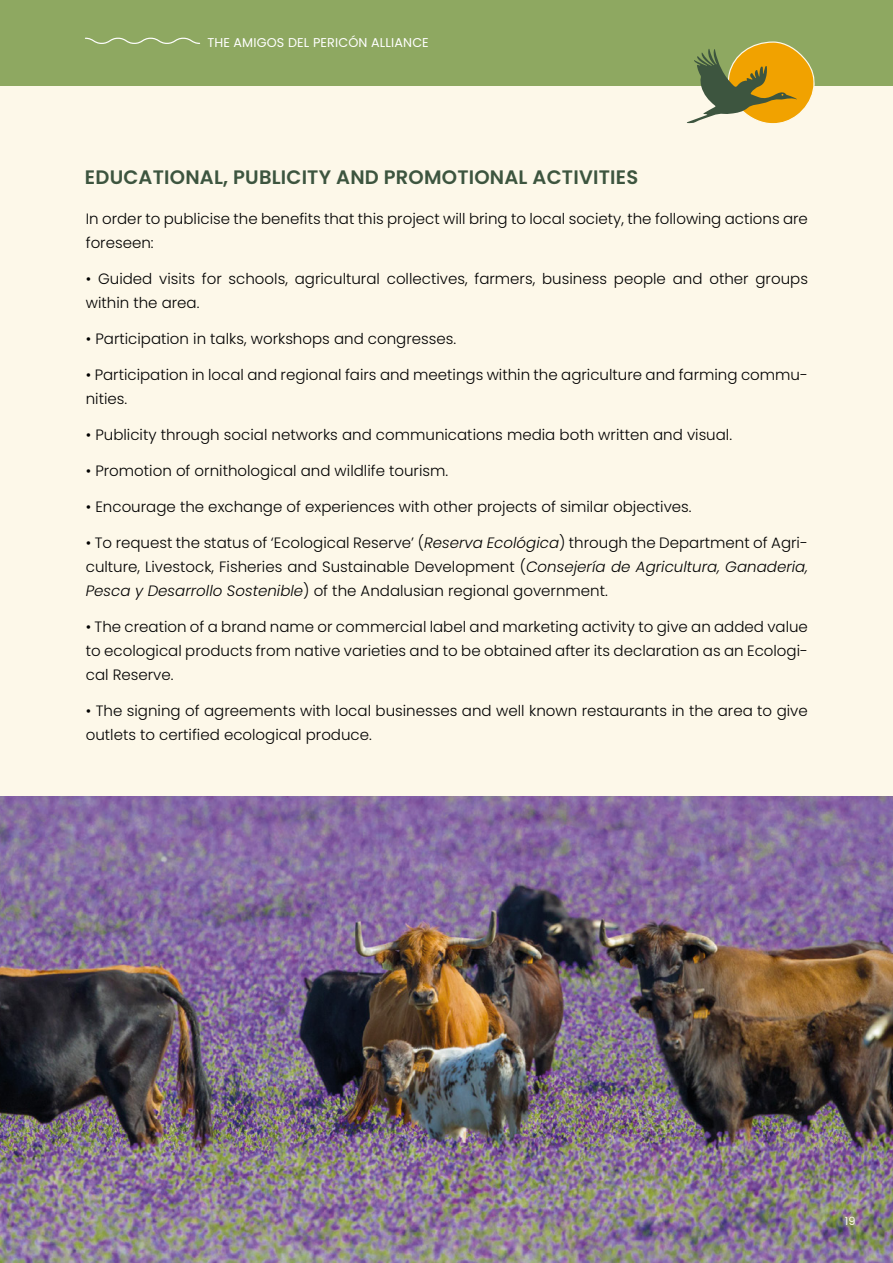
<style>
.page{position:relative;width:893px;height:1263px;background:#fdf8e9}
.page>*{position:absolute;margin:0;border:0;box-sizing:border-box;transform-origin:0 0}
.t1{font:600 19.5px "Poppins";letter-spacing:.01em;color:#3d553f}
.t2{font:300 15px/24px "Poppins";color:#010101}
.t3{font:12.75px "Poppins";letter-spacing:.01em;color:#fff}
.t4{font:11.25px "Poppins";color:#fdf8e9}
.s1{font-style:italic}
</style>
<div class="page">
<img style="left:0;top:796px;width:893px;height:467px">
<div style="left:0;top:0;width:893px;height:85px;background:#8ea861"></div>
<svg style="left:687px;top:41px;width:133px;height:83px"></svg>
<svg style="left:85px;top:37px;width:116px;height:7px"></svg>
<p class="t3" style="left:207px;top:35px;width:223px">THE AMIGOS DEL PERICÓN ALLIANCE</p>
<h1 class="t1" style="left:85px;top:166px;width:555px">EDUCATIONAL, PUBLICITY AND PROMOTIONAL ACTIVITIES</h1>
<p class="t2" style="left:86px;top:207px;width:724px">In order to publicise the benefits that this project will bring to local society, the following actions are foreseen:</p>
<p class="t2" style="left:86px;top:267px;width:724px">• Guided visits for schools, agricultural collectives, farmers, business people and other groups within the area.</p>
<p class="t2" style="left:86px;top:327px;width:372px">• Participation in talks, workshops and congresses.</p>
<p class="t2" style="left:86px;top:363px;width:724px">• Participation in local and regional fairs and meetings within the agriculture and farming commu&shy;nities.</p>
<p class="t2" style="left:86px;top:423px;width:648px">• Publicity through social networks and communications media both written and visual.</p>
<p class="t2" style="left:86px;top:459px;width:364px">• Promotion of ornithological and wildlife tourism.</p>
<p class="t2" style="left:86px;top:495px;width:607px">• Encourage the exchange of experiences with other projects of similar objectives.</p>
<p class="t2" style="left:86px;top:531px;width:724px;text-align:justify">• To request the status of ‘Ecological Reserve’ (<span class="s1">Reserva Ecológica</span>) through the Department of Agri&shy;culture, Livestock, Fisheries and Sustainable Development (<span class="s1">Consejería de Agricultura, Ganaderia, Pesca y Desarrollo Sostenible</span>) of the Andalusian regional government.</p>
<p class="t2" style="left:86px;top:615px;width:724px;text-align:justify">• The creation of a brand name or commercial label and marketing activity to give an added value to ecological products from native varieties and to be obtained after its declaration as an Ecologi&shy;cal Reserve.</p>
<p class="t2" style="left:86px;top:699px;width:724px">• The signing of agreements with local businesses and well known restaurants in the area to give outlets to certified ecological produce.</p>
<p class="t4" style="left:845px;top:1214px;width:12px">19</p>
</div>
